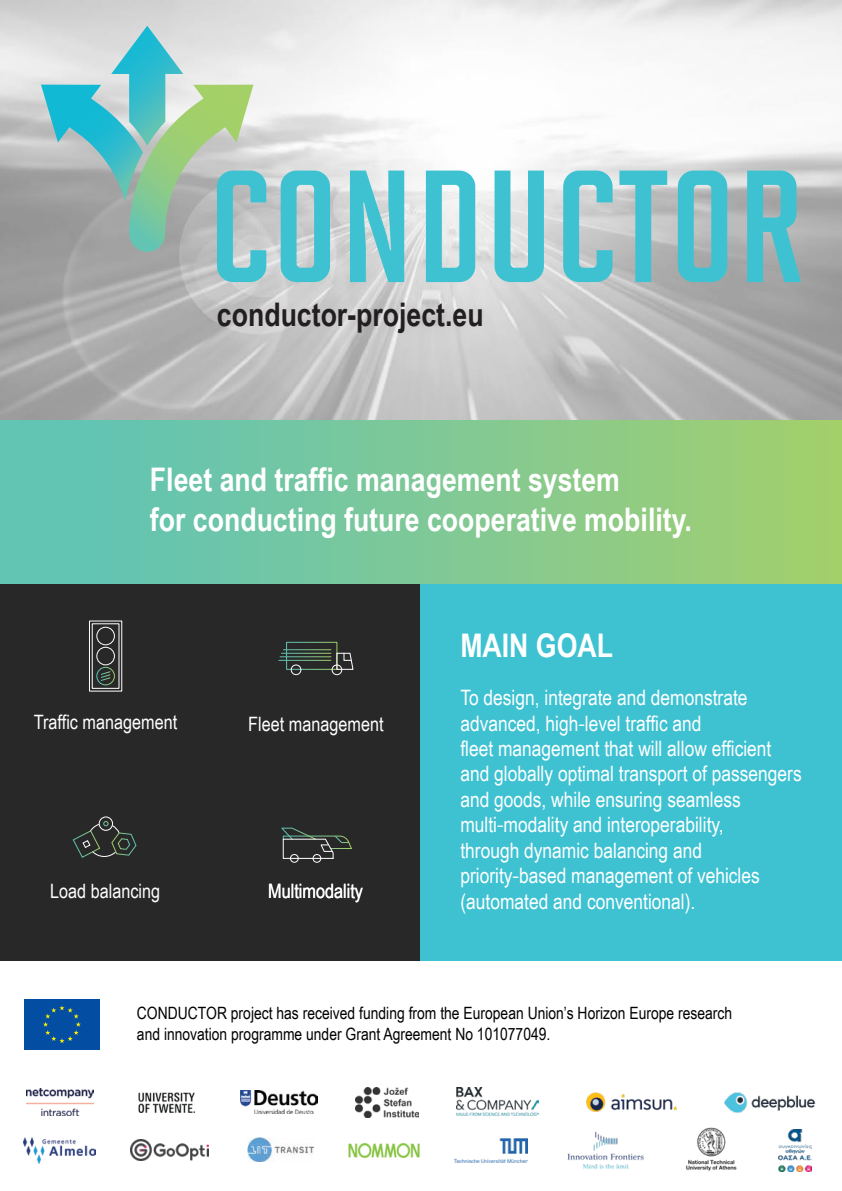
<style>
.page{position:relative;width:842px;height:1191px;background:#fff}
.page>*{position:absolute;margin:0;border:0;box-sizing:border-box;transform-origin:0 0}
.t1{font:700 32.5px/39px "Arial Narrow";color:#fff}
.t2{font:700 32.5px "Arial Narrow";color:#231f20}
.t3{font:21.2px/25.5px "Arial Narrow";color:#fff}
.t4{font:19.8px "Arial Narrow";color:#fff}
.t5{font:17px/20.3px "Arial Narrow";color:#000}
.s1{font-family:"Myriad Pro"}
</style>
<div class="page">
<img style="left:0;top:0;width:842px;height:420px">
<div style="left:0;top:420px;width:842px;height:164px;background:linear-gradient(to right,#5bc2bc,#a3cf6f)"></div>
<div style="left:0;top:584px;width:421px;height:377px;background:#282828"></div>
<div style="left:421px;top:584px;width:421px;height:377px;background:#3ec2d2"></div>
<div style="left:89px;top:621px;width:33px;height:71px;border:1px solid #fff"></div>
<div style="left:92px;top:623px;width:27px;height:66px;border:1px solid #fff"></div>
<div style="left:96px;top:627px;width:19px;height:18px;border:1px solid #fff;border-radius:50%"></div>
<div style="left:96px;top:647px;width:19px;height:18px;border:1px solid #fff;border-radius:50%"></div>
<div style="left:96px;top:667px;width:19px;height:18px;border:1px solid #fff;border-radius:50%"></div>
<svg style="left:101px;top:671px;width:10px;height:10px"></svg>
<div style="left:291px;top:664px;width:10px;height:11px;border:1px solid #fff;border-radius:50%"></div>
<div style="left:332px;top:664px;width:10px;height:11px;border:1px solid #fff;border-radius:50%"></div>
<svg style="left:336px;top:652px;width:18px;height:19px"></svg>
<hr style="left:281px;top:653px;width:50px;height:1px;background:#fff">
<hr style="left:279px;top:660px;width:52px;height:1px;background:#fff">
<hr style="left:280px;top:656px;width:51px;height:1px;background:#fff">
<hr style="left:283px;top:649px;width:48px;height:1px;background:#fff">
<div style="left:290px;top:854px;width:9px;height:9px;border:1px solid #fff;border-radius:50%"></div>
<div style="left:313px;top:854px;width:8px;height:9px;border:1px solid #fff;border-radius:50%"></div>
<svg style="left:281px;top:827px;width:71px;height:32px"></svg>
<div style="left:99px;top:816px;width:14px;height:15px;border:1px solid #fff;border-radius:50%"></div>
<svg style="left:72px;top:821px;width:65px;height:37px"></svg>
<svg style="left:281px;top:171px;width:49px;height:111px;background:#6ac6d1"></svg>
<svg style="left:350px;top:171px;width:54px;height:111px;background:#6ac9d4"></svg>
<svg style="left:426px;top:171px;width:49px;height:111px;background:#6ecdd9"></svg>
<svg style="left:495px;top:171px;width:49px;height:111px;background:#75cdd8"></svg>
<svg style="left:563px;top:171px;width:50px;height:111px;background:#7ec7d0"></svg>
<svg style="left:619px;top:171px;width:48px;height:111px;background:#89c0c6"></svg>
<svg style="left:678px;top:171px;width:49px;height:111px;background:#62bfca"></svg>
<svg style="left:747px;top:171px;width:54px;height:111px;background:#64bbc5"></svg>
<svg style="left:41px;top:26px;width:225px;height:256px;background:#9fc3bc"></svg>
<img style="left:355px;top:1087px;width:64px;height:31px">
<img style="left:138px;top:1092px;width:57px;height:21px">
<img style="left:685px;top:1127px;width:52px;height:44px">
<div style="left:23px;top:998px;width:78px;height:53px;background:#034ea2"></div>
<svg style="left:43px;top:1005px;width:38px;height:38px"></svg>
<img style="left:567px;top:1131px;width:77px;height:38px">
<img style="left:455px;top:1138px;width:73px;height:24px">
<img style="left:586px;top:1092px;width:91px;height:20px">
<img style="left:456px;top:1087px;width:83px;height:29px">
<img style="left:724px;top:1093px;width:91px;height:19px">
<img style="left:131px;top:1139px;width:78px;height:22px">
<img style="left:779px;top:1129px;width:32px;height:42px">
<img style="left:240px;top:1091px;width:78px;height:23px">
<img style="left:348px;top:1144px;width:72px;height:13px">
<img style="left:248px;top:1138px;width:66px;height:24px">
<img style="left:23px;top:1137px;width:73px;height:26px">
<img style="left:27px;top:1089px;width:66px;height:27px">
<h1 class="t2" style="left:217px;top:290px;width:268px">conductor-project.eu</h1>
<h1 class="t1" style="left:150px;top:459px;width:544px">Fleet and traffic management system<br>for conducting future cooperative mobility.</h1>
<p class="t4" style="left:34px;top:707px;width:145px">Traffic management</p>
<p class="t4" style="left:248px;top:710px;width:137px">Fleet management</p>
<p class="t4" style="left:50px;top:876px;width:112px">Load balancing</p>
<p class="t4" style="left:268px;top:877px;width:96px">Multimodality</p>
<h1 class="t1" style="left:460px;top:624px;width:154px">MAIN GOAL</h1>
<p class="t3" style="left:460px;top:684px;width:343px">To design, integrate and demonstrate advanced, high<span class="s1">‐</span>level traffic and<br>fleet management that will allow efficient and globally optimal transport of passengers and goods, while ensuring seamless multi<span class="s1">‐</span>modality and interoperability,<br>through dynamic balancing and priority<span class="s1">‐</span>based management of vehicles (automated and conventional).</p>
<p class="t5" style="left:137px;top:1002px;width:597px">CONDUCTOR project has received funding from the European Union’s Horizon Europe research and innovation programme under Grant Agreement No 101077049.</p>
</div>
